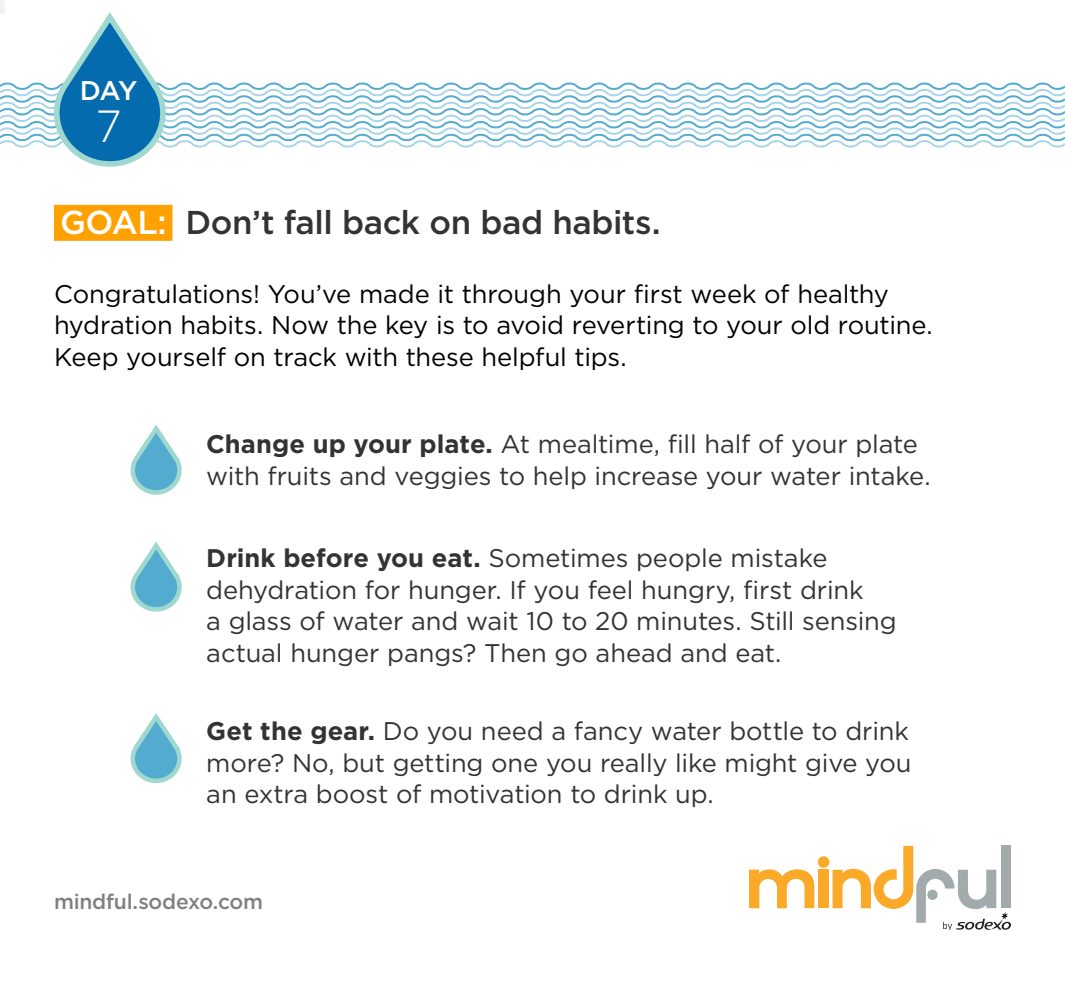
<style>
.page{position:relative;width:1065px;height:984px;background:#fff}
.page>*{position:absolute;margin:0;border:0;box-sizing:border-box;transform-origin:0 0}
.t1{font:300 45px "Gotham";color:#fff}
.t2{font:500 33px "Gotham";letter-spacing:-.015em;color:#333}
.t3{font:500 27px "Gotham";color:#fff}
.t4{font:25.5px/31.5px "Gotham";letter-spacing:-.005em;color:#333}
.t5{font:25.5px/31.5px "Gotham";letter-spacing:-.01em;color:#000}
.t6{font:500 21px "Gotham";letter-spacing:-.01em;color:#808080}
.s1{color:#fff}
.s2{font-weight:700}
</style>
<div class="page">
<hr style="left:0;top:0;width:4px;height:13px;background:#f2f2f2">
<svg style="left:749px;top:869px;width:65px;height:39px"></svg>
<div style="left:818px;top:870px;width:11px;height:38px;background:#faa928"></div>
<div style="left:818px;top:856px;width:11px;height:12px;background:#faa928;border-radius:50%"></div>
<svg style="left:833px;top:846px;width:178px;height:84px"></svg>
<div style="left:54px;top:205px;width:118px;height:36px;background:#ffa100"></div>
<svg style="left:0;top:7px;width:1065px;height:160px"></svg>
<svg style="left:130px;top:424px;width:52px;height:71px"></svg>
<svg style="left:130px;top:541px;width:52px;height:71px"></svg>
<svg style="left:130px;top:713px;width:52px;height:70px"></svg>
<p class="t3" style="left:80px;top:75px;width:59px">DAY</p>
<p class="t1" style="left:95px;top:102px;width:28px">7</p>
<p class="t2" style="left:60px;top:204px;width:602px"><span class="s1">GOAL:</span> Don’t fall back on bad habits.</p>
<p class="t5" style="left:54px;top:278px;width:880px">Congratulations! You’ve made it through your first week of healthy hydration habits. Now the key is to avoid reverting to your old routine.<br>Keep yourself on track with these helpful tips.</p>
<p class="t4" style="left:206px;top:428px;width:726px"><span class="s2">Change up your plate.</span> At mealtime, fill half of your plate with fruits and veggies to help increase your water intake.</p>
<p class="t4" style="left:206px;top:542px;width:692px"><span class="s2">Drink before you eat.</span> Sometimes people mistake dehydration for hunger. If you feel hungry, first drink<br>a glass of water and wait 10 to 20 minutes. Still sensing actual hunger pangs? Then go ahead and eat.</p>
<p class="t4" style="left:206px;top:715px;width:707px;text-align:justify"><span class="s2">Get the gear.</span> Do you need a fancy water bottle to drink more? No, but getting one you really like might give you an extra boost of motivation to drink up.</p>
<p class="t6" style="left:54px;top:890px;width:211px">mindful.sodexo.com</p>
</div>
